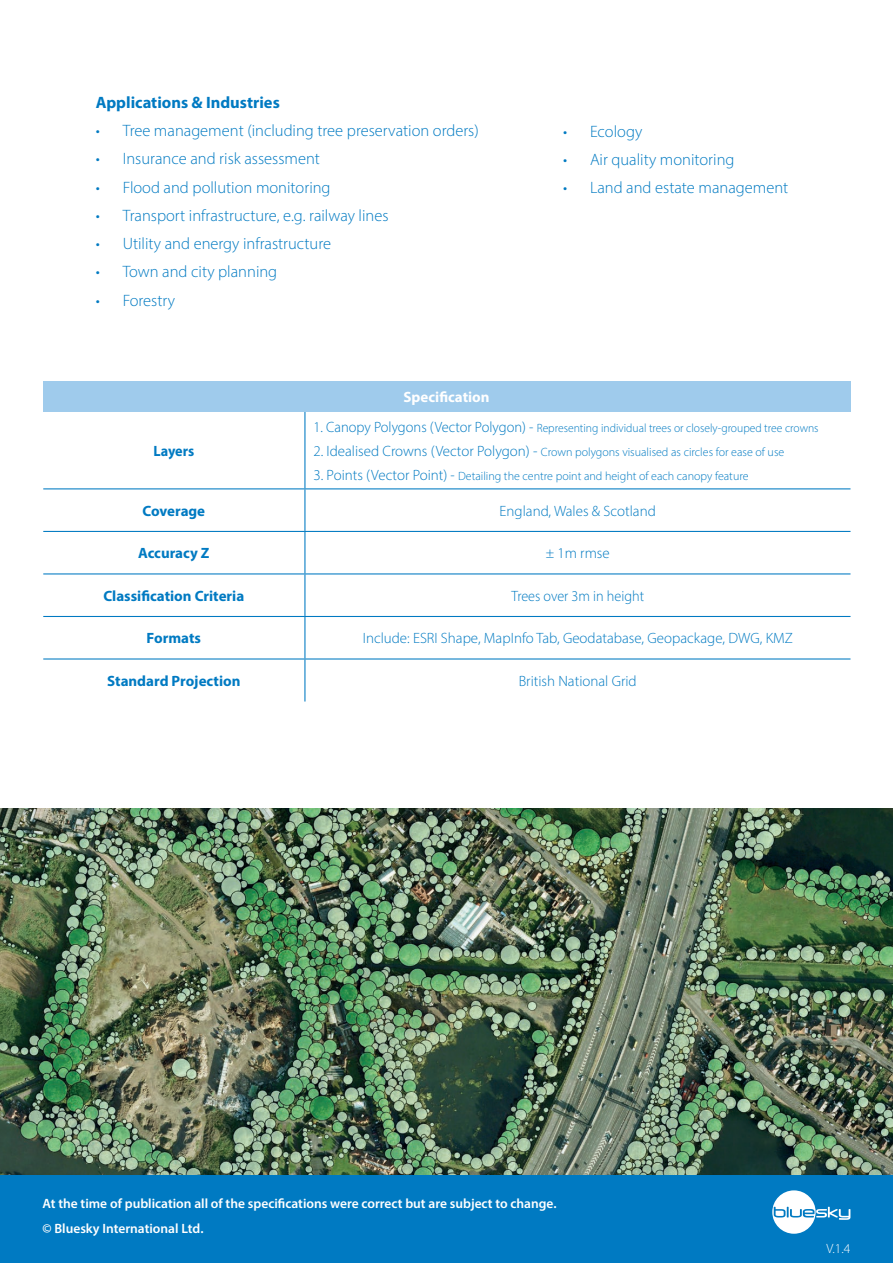
<style>
.page{position:relative;width:893px;height:1263px;background:#fff}
.page>*{position:absolute;margin:0;border:0;box-sizing:border-box;transform-origin:0 0}
.t1{font:300 16.5px "Myriad Pro";color:#007ac2}
.t2{font:700 16.5px "Myriad Pro";color:#007ac2}
.t3{font:300 15px "Myriad Pro";color:#007ac2}
.t4{font:700 15px "Myriad Pro";color:#007ac2}
.t5{font:300 15px "Myriad Pro";color:#007ac2;scale:.95 1}
.t6{font:700 15px "Myriad Pro";color:#fff}
.t7{font:700 15px "Myriad Pro";color:#007ac2;scale:.95 1}
.t8{font:600 13.5px/24.8px "Myriad Pro";color:#fff}
.t9{font:300 13.5px "Myriad Pro";color:#fff}
.t10{font:300 12px "Myriad Pro";color:#007ac2}
.s1{font-size:15px}
</style>
<div class="page">
<div style="left:0;top:1175px;width:893px;height:88px;background:#007ac2"></div>
<svg style="left:772px;top:1190px;width:78px;height:44px"></svg>
<img style="left:0;top:808px;width:893px;height:367px">
<div style="left:43px;top:382px;width:807px;height:30px;background:#9fcbec"></div>
<hr style="left:304px;top:412px;width:1px;height:76px;background:#007ac2">
<hr style="left:43px;top:488px;width:262px;height:1px;background:#007ac2">
<hr style="left:43px;top:531px;width:262px;height:1px;background:#007ac2">
<hr style="left:43px;top:573px;width:262px;height:1px;background:#007ac2">
<hr style="left:304px;top:489px;width:1px;height:42px;background:#007ac2">
<hr style="left:304px;top:532px;width:1px;height:41px;background:#007ac2">
<hr style="left:304px;top:574px;width:1px;height:42px;background:#007ac2">
<hr style="left:305px;top:488px;width:545px;height:1px;background:#007ac2">
<hr style="left:305px;top:531px;width:545px;height:1px;background:#007ac2">
<hr style="left:305px;top:573px;width:545px;height:1px;background:#007ac2">
<hr style="left:43px;top:616px;width:262px;height:1px;background:#007ac2">
<hr style="left:43px;top:658px;width:262px;height:1px;background:#007ac2">
<hr style="left:304px;top:617px;width:1px;height:41px;background:#007ac2">
<hr style="left:304px;top:659px;width:1px;height:42px;background:#007ac2">
<hr style="left:305px;top:616px;width:545px;height:1px;background:#007ac2">
<hr style="left:305px;top:658px;width:545px;height:1px;background:#007ac2">
<p class="t2" style="left:96px;top:91px;width:186px">Applications &amp; Industries</p>
<p class="t1" style="left:96px;top:120px;width:385px">• Tree management (including tree preservation orders)</p>
<p class="t1" style="left:96px;top:149px;width:226px">• Insurance and risk assessment</p>
<p class="t1" style="left:96px;top:177px;width:236px">• Flood and pollution monitoring</p>
<p class="t1" style="left:96px;top:205px;width:294px">• Transport infrastructure, e.g. railway lines</p>
<p class="t1" style="left:96px;top:234px;width:237px">• Utility and energy infrastructure</p>
<p class="t1" style="left:96px;top:262px;width:183px">• Town and city planning</p>
<p class="t1" style="left:96px;top:290px;width:81px">• Forestry</p>
<p class="t6" style="left:404px;top:388px;width:88px">Specification</p>
<p class="t1" style="left:563px;top:121px;width:81px">• Ecology</p>
<p class="t1" style="left:563px;top:149px;width:173px">• Air quality monitoring</p>
<p class="t1" style="left:563px;top:178px;width:227px">• Land and estate management</p>
<p class="t7" style="left:153px;top:441px;width:45px">Layers</p>
<p class="t10" style="left:313px;top:420px;width:507px"><span class="s1">1. Canopy Polygons (Vector Polygon) -</span> Representing individual trees or closely-grouped tree crowns</p>
<p class="t10" style="left:313px;top:445px;width:472px"><span class="s1">2. Idealised Crowns (Vector Polygon) -</span> Crown polygons visualised as circles for ease of use</p>
<p class="t10" style="left:313px;top:469px;width:437px"><span class="s1">3. Points (Vector Point) -</span> Detailing the centre point and height of each canopy feature</p>
<p class="t4" style="left:142px;top:501px;width:64px">Coverage</p>
<p class="t3" style="left:500px;top:502px;width:158px">England, Wales &amp; Scotland</p>
<p class="t4" style="left:138px;top:543px;width:73px">Accuracy Z</p>
<p class="t5" style="left:546px;top:544px;width:69px">± 1m rmse</p>
<p class="t4" style="left:103px;top:586px;width:142px">Classification Criteria</p>
<p class="t5" style="left:511px;top:587px;width:141px">Trees over 3m in height</p>
<p class="t4" style="left:147px;top:628px;width:56px">Formats</p>
<p class="t3" style="left:363px;top:629px;width:432px">Include: ESRI Shape, MapInfo Tab, Geodatabase, Geopackage, DWG, KMZ</p>
<p class="t4" style="left:107px;top:671px;width:135px">Standard Projection</p>
<p class="t3" style="left:519px;top:672px;width:120px">British National Grid</p>
<p class="t8" style="left:43px;top:1191px;width:516px">At the time of publication all of the specifications were correct but are subject to change. © Bluesky International Ltd.</p>
<p class="t9" style="left:826px;top:1240px;width:26px">V.1.4</p>
</div>
